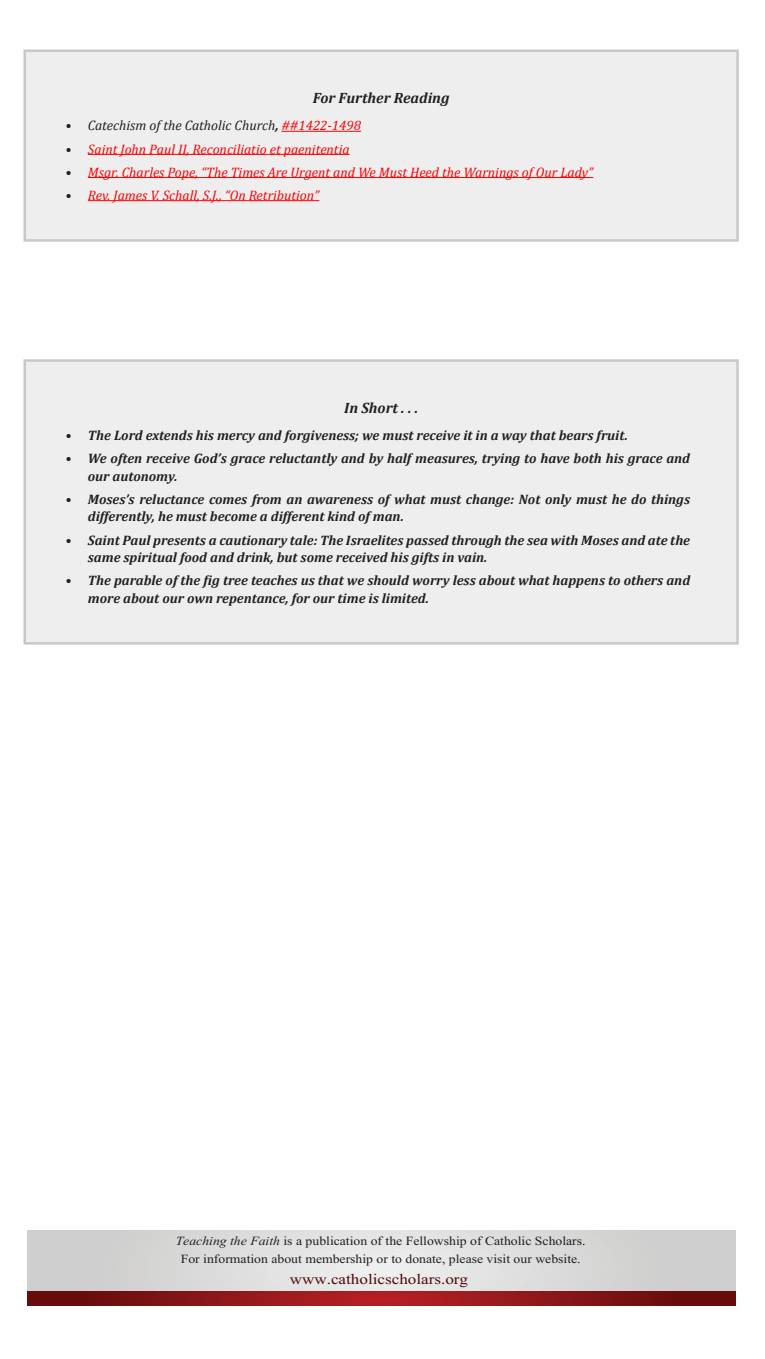
<style>
.page{position:relative;width:765px;height:1359px;background:#fff}
.page>*{position:absolute;margin:0;border:0;box-sizing:border-box;transform-origin:0 0}
.t1{font:22.5px "Angsana New";color:#530b0c;scale:1.15 1}
.t2{font:19px/17.8px "Angsana New";color:#231f20;scale:1.1 1}
.Heading_3{font:italic 700 15px "Cambria";color:#231f20}
.t3{font:italic 700 13.75px/17.5px "Cambria";color:#231f20}
.t4{font:italic 13.75px "Cambria";color:#f00}
.t5{font:italic 13.75px "Cambria";color:#231f20}
.s1{font-weight:700}
.s2{color:#f00}
.s3{font-weight:700;color:#231f20}
.s4{font-style:italic}
</style>
<div class="page">
<div style="left:25px;top:361px;width:713px;height:282px;background:#eeeeef"></div>
<div style="left:23px;top:359px;width:716px;height:286px;border:2px solid #c7c8ca"></div>
<div style="left:25px;top:51px;width:713px;height:189px;background:#eeeeef"></div>
<hr style="left:281px;top:131px;width:80px;height:1px;background:#f00">
<hr style="left:88px;top:154px;width:262px;height:1px;background:#f00">
<hr style="left:88px;top:177px;width:505px;height:1px;background:#f00">
<hr style="left:88px;top:200px;width:231px;height:1px;background:#f00">
<div style="left:23px;top:49px;width:716px;height:193px;border:2px solid #c7c8ca"></div>
<svg style="left:27px;top:1231px;width:708px;height:60px;background:#dadad9"></svg>
<svg style="left:27px;top:1291px;width:708px;height:15px;background:#891517"></svg>
<p class="Heading_3" style="left:313px;top:87px;width:138px">For Further Reading</p>
<p class="t5" style="left:65px;top:116px;width:297px">• Catechism of the Catholic Church<span class="s1">,</span> <span class="s2">##1422-1498</span></p>
<p class="t4" style="left:65px;top:139px;width:286px"><span class="s3">•</span> Saint John Paul II, Reconciliatio et paenitentia</p>
<p class="t4" style="left:65px;top:162px;width:529px"><span class="s3">•</span> Msgr. Charles Pope, “The Times Are Urgent and We Must Heed the Warnings of Our Lady”</p>
<p class="t4" style="left:65px;top:185px;width:255px"><span class="s3">•</span> Rev. James V. Schall, S.J., “On Retribution”</p>
<p class="Heading_3" style="left:344px;top:397px;width:75px">In Short . . .</p>
<p class="t3" style="left:65px;top:426px;width:564px">• The Lord extends his mercy and forgiveness; we must receive it in a way that bears fruit.</p>
<p class="t3" style="left:88px;top:449px;width:604px;text-indent:-23px">• We often receive God’s grace reluctantly and by half measures, trying to have both his grace and our autonomy.</p>
<p class="t3" style="left:88px;top:490px;width:604px;text-indent:-23px">• Moses’s reluctance comes from an awareness of what must change: Not only must he do things differently, he must become a different kind of man.</p>
<p class="t3" style="left:88px;top:531px;width:604px;text-indent:-23px">• Saint Paul presents a cautionary tale: The Israelites passed through the sea with Moses and ate the same spiritual food and drink, but some received his gifts in vain.</p>
<p class="t3" style="left:88px;top:571px;width:604px;text-indent:-23px">• The parable of the fig tree teaches us that we should worry less about what happens to others and more about our own repentance, for our time is limited.</p>
<p class="t2" style="left:176px;top:1231px;width:374px"><span class="s4">Teaching the Faith</span> is a publication of the Fellowship of Catholic Scholars.<br>For information about membership or to donate, please visit our website.</p>
<p class="t1" style="left:290px;top:1263px;width:157px">www.catholicscholars.org</p>
</div>
